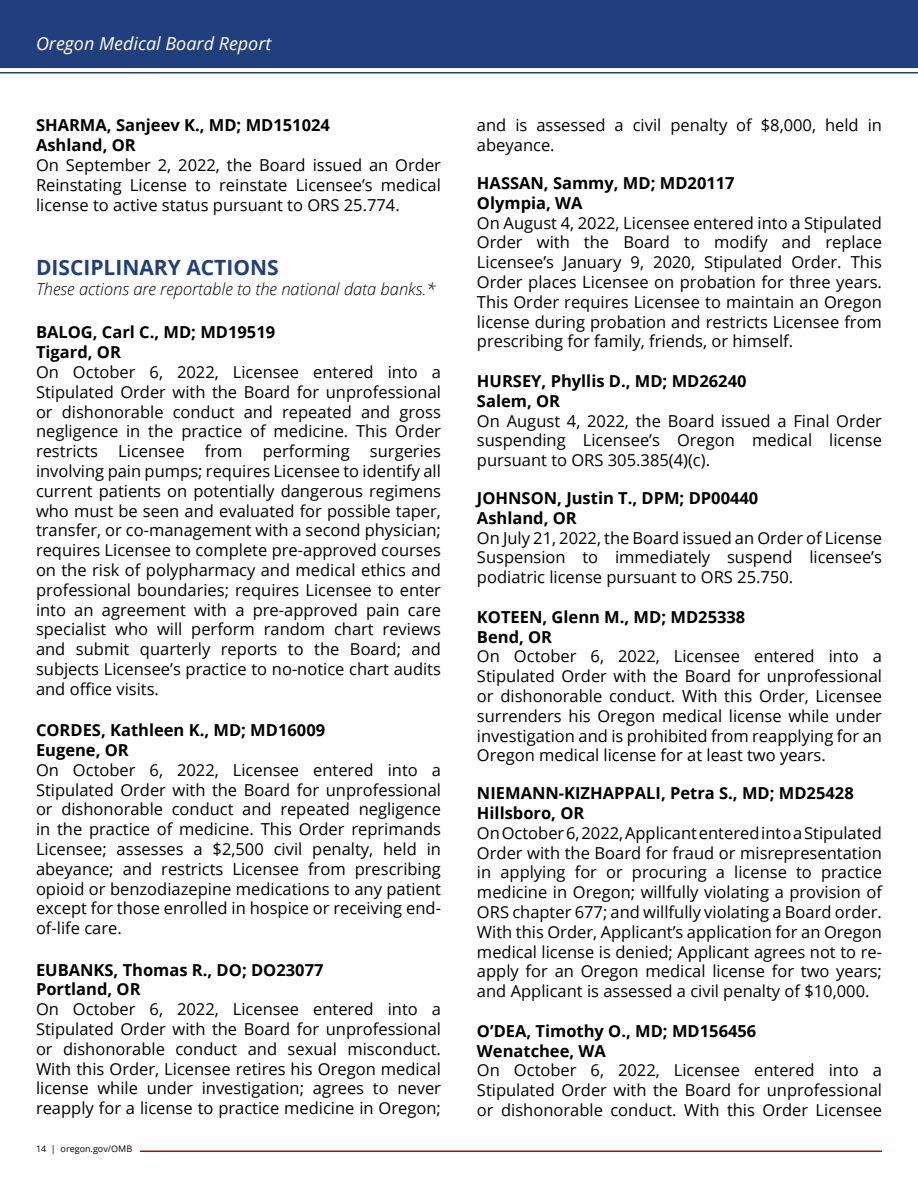
<style>
.page{position:relative;width:918px;height:1188px;background:#fff}
.page>*{position:absolute;margin:0;border:0;box-sizing:border-box;transform-origin:0 0}
.t1{font:700 21px "Open Sans";color:#203f7c}
.t2{font:italic 18px "Open Sans";color:#fff}
.t3{font:16.5px/19.8px "Open Sans";color:#000101;text-align:justify}
.t4{font:700 16.5px/19.8px "Open Sans";color:#000101}
.t5{font:italic 300 16.5px "Open Sans";color:#000}
.t6{font:9px "Open Sans";color:#000101}
.s1{color:#000}
</style>
<div class="page">
<div style="left:0;top:0;width:918px;height:68px;background:#203f7c"></div>
<hr style="left:0;top:72px;width:918px;height:2px;background:#203e7c">
<hr style="left:140px;top:1150px;width:742px;height:2px;background:#c20000">
<p class="t2" style="left:36px;top:31px;width:237px">Oregon Medical Board Report</p>
<p class="t4" style="left:36px;top:115px;width:295px">SHARMA, Sanjeev K., MD; MD151024<br>Ashland, OR</p>
<p class="t3" style="left:36px;top:155px;width:407px">On September 2, 2022, the Board issued an Order Reinstating License to reinstate Licensee’s medical license to active status pursuant to ORS 25.774.</p>
<p class="t1" style="left:36px;top:253px;width:244px">DISCIPLINARY ACTIONS</p>
<p class="t5" style="left:36px;top:278px;width:401px">These actions are reportable to the national data banks.*</p>
<p class="t4" style="left:36px;top:322px;width:241px">BALOG, Carl C., MD; MD19519<br>Tigard, OR</p>
<p class="t3" style="left:36px;top:362px;width:407px">On October 6, 2022, Licensee entered into a Stipulated Order with the Board for unprofessional or dishonorable conduct and repeated and gross negligence in the practice of medicine. This Order restricts Licensee from performing surgeries involving pain pumps; requires Licensee to identify all current patients on potentially dangerous regimens who must be seen and evaluated for possible taper, transfer, or co-management with a second physician; requires Licensee to complete pre-approved courses on the risk of polypharmacy and medical ethics and professional boundaries; requires Licensee to enter into an agreement with a pre-approved pain care specialist who will perform random chart reviews and submit quarterly reports to the Board; and subjects Licensee’s practice to no-notice chart audits and office visits.</p>
<p class="t4" style="left:36px;top:720px;width:291px">CORDES, Kathleen K., MD; MD16009<br>Eugene, OR</p>
<p class="t3" style="left:36px;top:760px;width:407px">On October 6, 2022, Licensee entered into a Stipulated Order with the Board for unprofessional or dishonorable conduct and repeated negligence in the practice of medicine. This Order reprimands Licensee; assesses a $2,500 civil penalty, held in abeyance; and restricts Licensee from prescribing opioid or benzodiazepine medications to any patient except for those enrolled in hospice or receiving end&shy;of-life care.</p>
<p class="t4" style="left:36px;top:959px;width:289px">EUBANKS, Thomas R., DO; DO23077<br>Portland, OR</p>
<p class="t3" style="left:36px;top:999px;width:407px">On October 6, 2022, Licensee entered into a Stipulated Order with the Board for unprofessional or dishonorable conduct and sexual misconduct.<br>With this Order, Licensee retires his Oregon medical license while under investigation; agrees to never reapply for a license to practice medicine in Oregon;</p>
<p class="t6" style="left:36px;top:1143px;width:98px"><span class="s1">14 |</span> oregon.gov/OMB</p>
<p class="t3" style="left:477px;top:115px;width:406px">and is assessed a civil penalty of $8,000, held in abeyance.</p>
<p class="t4" style="left:477px;top:173px;width:259px">HASSAN, Sammy, MD; MD20117<br>Olympia, WA</p>
<p class="t3" style="left:477px;top:212px;width:407px">On August 4, 2022, Licensee entered into a Stipulated Order with the Board to modify and replace Licensee’s January 9, 2020, Stipulated Order. This Order places Licensee on probation for three years.<br>This Order requires Licensee to maintain an Oregon license during probation and restricts Licensee from prescribing for family, friends, or himself.</p>
<p class="t4" style="left:477px;top:371px;width:271px">HURSEY, Phyllis D., MD; MD26240<br>Salem, OR</p>
<p class="t3" style="left:477px;top:410px;width:407px">On August 4, 2022, the Board issued a Final Order suspending Licensee’s Oregon medical license pursuant to ORS 305.385(4)(c).</p>
<p class="t4" style="left:477px;top:488px;width:283px">JOHNSON, Justin T., DPM; DP00440<br>Ashland, OR</p>
<p class="t3" style="left:477px;top:527px;width:407px">On July 21, 2022, the Board issued an Order of License Suspension to immediately suspend licensee’s podiatric license pursuant to ORS 25.750.</p>
<p class="t4" style="left:477px;top:607px;width:270px">KOTEEN, Glenn M., MD; MD25338<br>Bend, OR</p>
<p class="t3" style="left:477px;top:646px;width:407px">On October 6, 2022, Licensee entered into a Stipulated Order with the Board for unprofessional or dishonorable conduct. With this Order, Licensee surrenders his Oregon medical license while under investigation and is prohibited from reapplying for an Oregon medical license for at least two years.</p>
<p class="t4" style="left:477px;top:783px;width:378px">NIEMANN-KIZHAPPALI, Petra S., MD; MD25428<br>Hillsboro, OR</p>
<p class="t3" style="left:477px;top:823px;width:407px">On October 6, 2022, Applicant entered into a Stipulated Order with the Board for fraud or misrepresentation in applying for or procuring a license to practice medicine in Oregon; willfully violating a provision of ORS chapter 677; and willfully violating a Board order.<br>With this Order, Applicant’s application for an Oregon medical license is denied; Applicant agrees not to re&shy;apply for an Oregon medical license for two years; and Applicant is assessed a civil penalty of $10,000.</p>
<p class="t4" style="left:477px;top:1021px;width:281px">O’DEA, Timothy O., MD; MD156456<br>Wenatchee, WA</p>
<p class="t3" style="left:477px;top:1060px;width:407px">On October 6, 2022, Licensee entered into a Stipulated Order with the Board for unprofessional or dishonorable conduct. With this Order Licensee</p>
</div>
